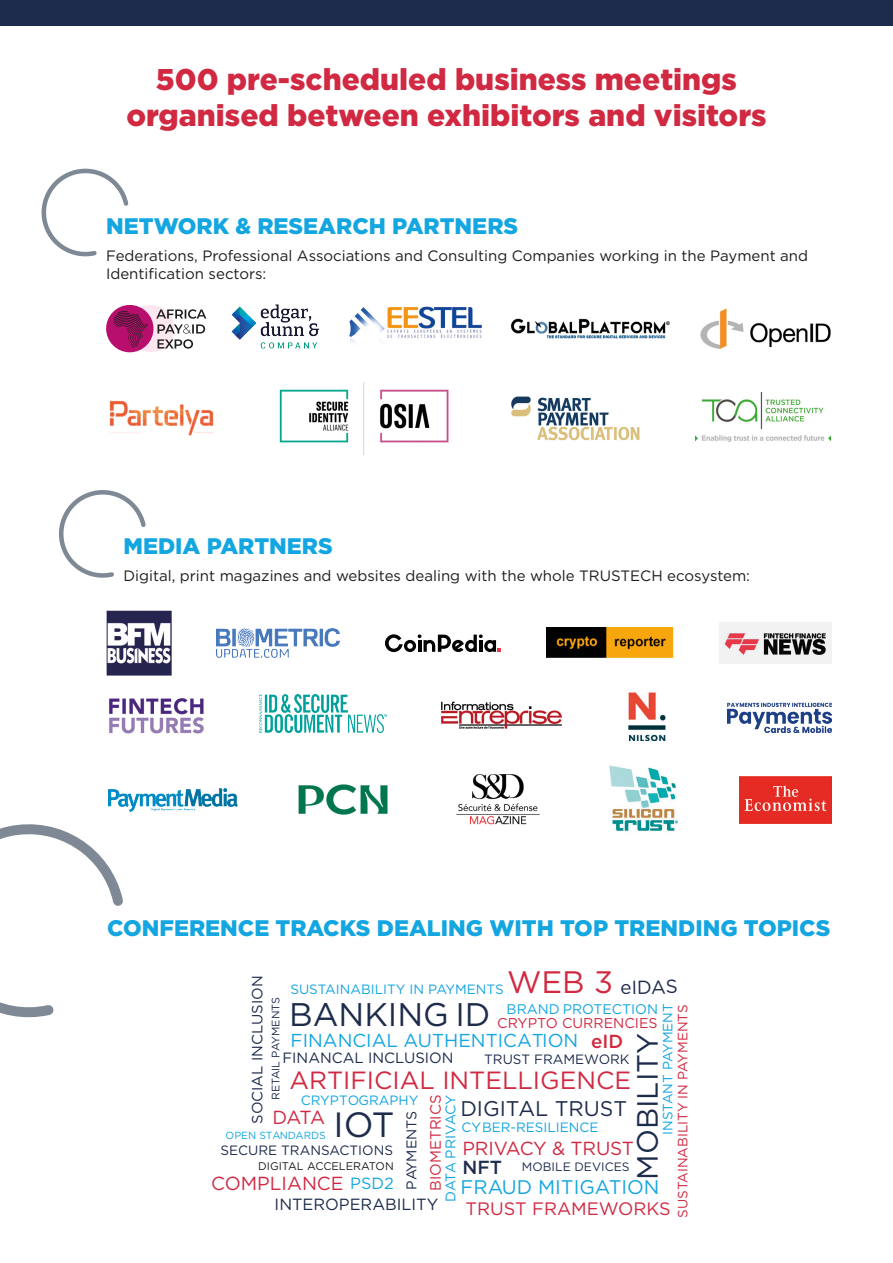
<style>
.page{position:relative;width:893px;height:1263px;background:#fff}
.page>*{position:absolute;margin:0;border:0;box-sizing:border-box;transform-origin:0 0}
.t1{font:35.1px "Gotham";color:#1d2c4c}
.t2{font:32.7px "Gotham";color:#1d2c4c}
.t3{font:31.05px "Gotham";color:#d02941}
.t4{font:900 30px/36px "Gotham";color:#d02941;text-align:center}
.t5{font:29.4px "Gotham";color:#1d2c4c}
.t6{font:24.9px "Gotham";color:#d02941}
.t7{font:900 22.5px "Gotham";color:#13a6e0}
.t8{font:21.3px "Gotham";color:#1d2c4c}
.t9{font:19.65px "Gotham";color:#13a6e0}
.t10{font:18.9px "Gotham";letter-spacing:-.01em;color:#d02941}
.t11{font:18.9px "Gotham";color:#1d2c4c}
.t12{font:500 18.9px "Gotham";color:#1d2c4c}
.t13{font:500 18.9px "Gotham";color:#d02941}
.t14{font:18.75px "Gotham";color:#13a6e0}
.t15{font:18px "Gotham";color:#d02941}
.t16{font:16.2px "Gotham";color:#1d2c4c}
.t17{font:16.2px "Gotham";color:#13a6e0}
.t18{font:15px/18px "Gotham";color:#1d1d1b}
.t19{font:15px "Gotham";color:#d02941}
.t20{font:14.85px "Gotham";color:#1d2c4c}
.t21{font:14.1px "Gotham";color:#d02941}
.t22{font:14.1px "Gotham";color:#1d2c4c}
.t23{font:13.95px "Gotham";color:#13a6e0}
.t24{font:13.5px "Gotham";color:#13a6e0}
.t25{font:13.5px "Gotham";color:#1d2c4c}
.t26{font:13.5px "Gotham";color:#d02941}
.t27{font:12.15px "Gotham";color:#1d2c4c}
.t28{font:11.1px "Gotham";color:#1d1d1b}
.t29{font:10.8px "Gotham";color:#1d2c4c}
.t30{font:10.35px "Gotham";color:#13a6e0}
</style>
<div class="page">
<div style="left:0;top:0;width:893px;height:26px;background:#1d2c4c"></div>
<img style="left:628px;top:692px;width:38px;height:48px">
<img style="left:456px;top:774px;width:84px;height:51px">
<img style="left:298px;top:785px;width:89px;height:30px">
<img style="left:217px;top:629px;width:122px;height:29px">
<svg style="left:385px;top:634px;width:116px;height:18px"></svg>
<img style="left:547px;top:627px;width:126px;height:31px">
<img style="left:719px;top:622px;width:112px;height:42px">
<img style="left:109px;top:698px;width:95px;height:36px">
<img style="left:259px;top:695px;width:127px;height:38px">
<img style="left:728px;top:702px;width:103px;height:30px">
<img style="left:109px;top:788px;width:128px;height:23px">
<img style="left:441px;top:701px;width:121px;height:28px">
<img style="left:609px;top:765px;width:69px;height:67px">
<img style="left:739px;top:776px;width:92px;height:47px">
<img style="left:106px;top:611px;width:65px;height:65px">
<svg style="left:41px;top:168px;width:88px;height:89px"></svg>
<svg style="left:127px;top:305px;width:48px;height:47px"></svg>
<div style="left:106px;top:305px;width:47px;height:47px;background:#b80f6e;border-radius:50%"></div>
<svg style="left:113px;top:311px;width:35px;height:37px"></svg>
<svg style="left:156px;top:309px;width:50px;height:40px"></svg>
<img style="left:231px;top:304px;width:89px;height:45px">
<img style="left:349px;top:306px;width:133px;height:37px">
<img style="left:109px;top:400px;width:105px;height:36px">
<img style="left:695px;top:393px;width:135px;height:49px">
<img style="left:511px;top:396px;width:129px;height:45px">
<img style="left:700px;top:308px;width:131px;height:41px">
<img style="left:510px;top:318px;width:160px;height:21px">
<img style="left:279px;top:382px;width:170px;height:72px">
<svg style="left:59px;top:490px;width:87px;height:88px"></svg>
<svg style="left:0;top:824px;width:123px;height:194px"></svg>
<p class="t4" style="left:126px;top:61px;width:642px">500 pre-scheduled business meetings organised between exhibitors and visitors</p>
<p class="t7" style="left:106px;top:210px;width:414px">NETWORK &amp; RESEARCH PARTNERS</p>
<p class="t18" style="left:106px;top:246px;width:704px">Federations, Professional Associations and Consulting Companies working in the Payment and<br>Identification sectors:</p>
<p class="t7" style="left:123px;top:531px;width:211px">MEDIA PARTNERS</p>
<p class="t18" style="left:123px;top:566px;width:628px">Digital, print magazines and websites dealing with the whole TRUSTECH ecosystem:</p>
<p class="t7" style="left:107px;top:913px;width:725px">CONFERENCE TRACKS DEALING WITH TOP TRENDING TOPICS</p>
<p class="t3" style="left:507px;top:962px;width:107px">WEB 3</p>
<p class="t20" style="left:248px;top:1124px;width:150px;rotate:-90deg">SOCIAL INCLUSION</p>
<p class="t24" style="left:290px;top:980px;width:215px">SUSTAINABILITY IN PAYMENTS</p>
<p class="t11" style="left:620px;top:975px;width:59px;rotate:-1deg">eIDAS</p>
<p class="t29" style="left:269px;top:1100px;width:105px;rotate:-90deg">RETAIL PAYMENTS</p>
<h2 class="t2" style="left:289px;top:993px;width:203px">BANKING ID</h2>
<p class="t14" style="left:290px;top:1028px;width:289px">FINANCIAL AUTHENTICATION</p>
<h3 class="t6" style="left:289px;top:1064px;width:343px">ARTIFICIAL INTELLIGENCE</h3>
<p class="t24" style="left:301px;top:1091px;width:119px">CRYPTOGRAPHY</p>
<p class="t23" style="left:507px;top:1000px;width:153px">BRAND PROTECTION</p>
<p class="t24" style="left:659px;top:1135px;width:133px;rotate:-90deg">INSTANT PAYMENT</p>
<p class="t26" style="left:674px;top:1218px;width:215px;rotate:-90deg">SUSTAINABILITY IN PAYMENTS</p>
<p class="t21" style="left:497px;top:1014px;width:162px">CRYPTO CURRENCIES</p>
<h3 class="t5" style="left:629px;top:1180px;width:148px;rotate:-90deg">MOBILITY</h3>
<p class="t13" style="left:591px;top:1029px;width:34px">eID</p>
<p class="t20" style="left:283px;top:1048px;width:172px">FINANCAL INCLUSION</p>
<p class="t25" style="left:484px;top:1050px;width:147px">TRUST FRAMEWORK</p>
<p class="t23" style="left:442px;top:1202px;width:108px;rotate:-90deg">DATA PRIVACY</p>
<p class="t19" style="left:426px;top:1191px;width:98px;rotate:-90deg">BIOMETRICS</p>
<h3 class="t8" style="left:460px;top:1094px;width:168px">DIGITAL TRUST</h3>
<p class="t24" style="left:462px;top:1119px;width:138px">CYBER-RESILIENCE</p>
<p class="t10" style="left:272px;top:1106px;width:54px">DATA</p>
<p class="t22" style="left:402px;top:1190px;width:81px;rotate:-90deg">PAYMENTS</p>
<h1 class="t1" style="left:334px;top:1102px;width:63px">IOT</h1>
<p class="t30" style="left:226px;top:1128px;width:102px">OPEN STANDARDS</p>
<p class="t10" style="left:462px;top:1136px;width:173px">PRIVACY &amp; TRUST</p>
<p class="t25" style="left:220px;top:1141px;width:174px">SECURE TRANSACTIONS</p>
<p class="t12" style="left:462px;top:1155px;width:41px">NFT</p>
<p class="t28" style="left:258px;top:1159px;width:137px">DIGITAL ACCELERATON</p>
<p class="t27" style="left:522px;top:1159px;width:109px">MOBILE DEVICES</p>
<p class="t10" style="left:211px;top:1171px;width:134px">COMPLIANCE</p>
<p class="t17" style="left:350px;top:1173px;width:45px">PSD2</p>
<h3 class="t9" style="left:460px;top:1174px;width:201px">FRAUD MITIGATION</h3>
<p class="t16" style="left:275px;top:1194px;width:165px">INTEROPERABILITY</p>
<p class="t15" style="left:466px;top:1197px;width:207px">TRUST FRAMEWORKS</p>
</div>
